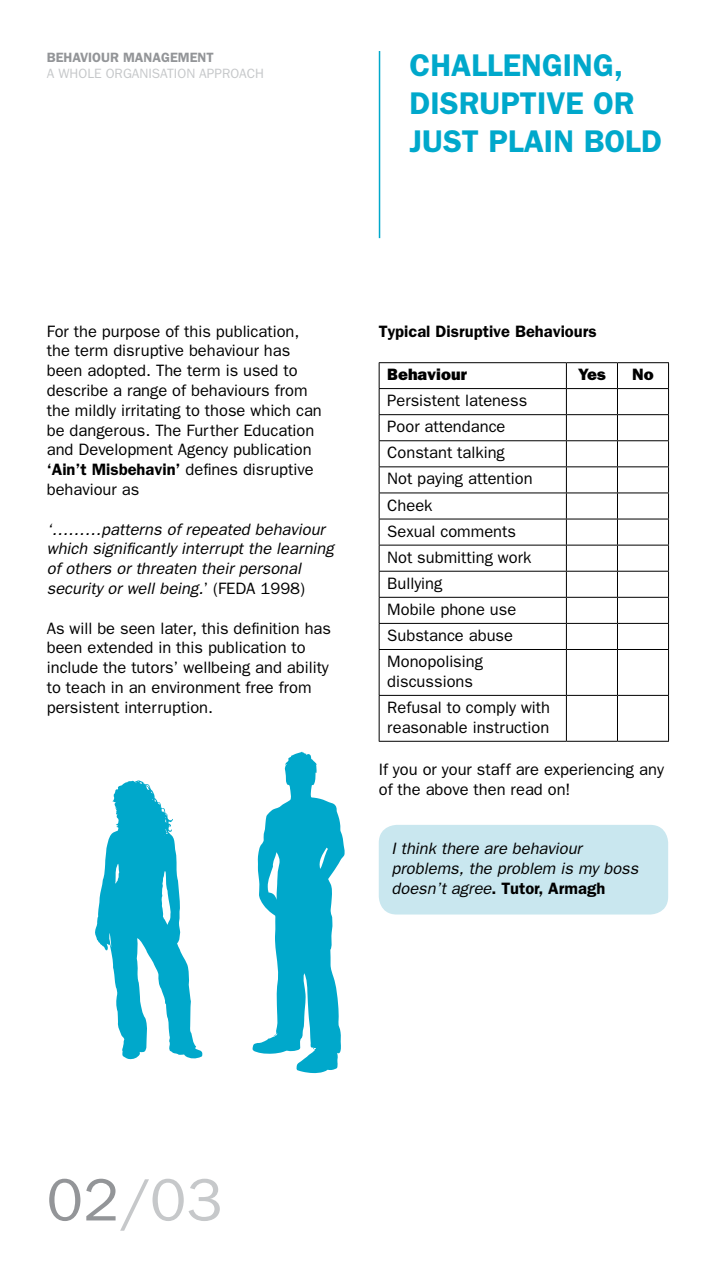
<style>
.page{position:relative;width:715px;height:1263px;background:#fff}
.page>*{position:absolute;margin:0;border:0;box-sizing:border-box;transform-origin:0 0}
.t1{font:60px "Franklin Gothic";color:#c6c8ca}
.t2{font:600 31.5px "Franklin Gothic";color:#00a8cb}
.t3{font:16.5px/19.8px "Franklin Gothic";color:#000}
.t4{font:italic 16.5px/19.8px "Franklin Gothic";color:#000}
.t5{font:600 16.5px "Franklin Gothic";color:#000}
.t6{font:800 16.5px "Franklin Gothic";color:#000}
.t7{font:13.5px "Franklin Gothic";color:#c6c8ca}
.t8{font:600 13.5px "Franklin Gothic";color:#939598}
.s1{font-weight:600}
.s2{font-style:normal}
.s3{font-weight:600;font-style:normal}
.s4{color:#939598}
</style>
<div class="page">
<div style="left:378px;top:825px;width:290px;height:89px;background:#c9e7ef;border-radius:18px"></div>
<hr style="left:378px;top:51px;width:2px;height:187px;background:#00a8cb">
<hr style="left:378px;top:362px;width:188px;height:1px;background:#000">
<hr style="left:566px;top:362px;width:51px;height:1px;background:#000">
<hr style="left:617px;top:362px;width:51px;height:1px;background:#000">
<hr style="left:378px;top:388px;width:188px;height:1px;background:#000">
<hr style="left:566px;top:388px;width:51px;height:1px;background:#000">
<hr style="left:617px;top:388px;width:51px;height:1px;background:#000">
<hr style="left:378px;top:414px;width:188px;height:1px;background:#000">
<hr style="left:566px;top:414px;width:51px;height:1px;background:#000">
<hr style="left:617px;top:414px;width:51px;height:1px;background:#000">
<hr style="left:378px;top:440px;width:188px;height:1px;background:#000">
<hr style="left:566px;top:440px;width:51px;height:1px;background:#000">
<hr style="left:617px;top:440px;width:51px;height:1px;background:#000">
<hr style="left:378px;top:466px;width:188px;height:1px;background:#000">
<hr style="left:566px;top:466px;width:51px;height:1px;background:#000">
<hr style="left:617px;top:466px;width:51px;height:1px;background:#000">
<hr style="left:378px;top:493px;width:188px;height:1px;background:#000">
<hr style="left:566px;top:493px;width:51px;height:1px;background:#000">
<hr style="left:617px;top:493px;width:51px;height:1px;background:#000">
<hr style="left:378px;top:519px;width:188px;height:1px;background:#000">
<hr style="left:566px;top:519px;width:51px;height:1px;background:#000">
<hr style="left:617px;top:519px;width:51px;height:1px;background:#000">
<hr style="left:378px;top:545px;width:188px;height:1px;background:#000">
<hr style="left:566px;top:545px;width:51px;height:1px;background:#000">
<hr style="left:617px;top:545px;width:51px;height:1px;background:#000">
<hr style="left:378px;top:571px;width:188px;height:1px;background:#000">
<hr style="left:566px;top:571px;width:51px;height:1px;background:#000">
<hr style="left:617px;top:571px;width:51px;height:1px;background:#000">
<hr style="left:378px;top:597px;width:188px;height:1px;background:#000">
<hr style="left:566px;top:597px;width:51px;height:1px;background:#000">
<hr style="left:617px;top:597px;width:51px;height:1px;background:#000">
<hr style="left:378px;top:623px;width:188px;height:1px;background:#000">
<svg style="left:378px;top:363px;width:1px;height:286px"></svg>
<hr style="left:566px;top:623px;width:51px;height:1px;background:#000">
<svg style="left:566px;top:363px;width:1px;height:286px"></svg>
<hr style="left:617px;top:623px;width:51px;height:1px;background:#000">
<svg style="left:617px;top:363px;width:1px;height:286px"></svg>
<svg style="left:668px;top:363px;width:1px;height:286px"></svg>
<hr style="left:378px;top:649px;width:188px;height:1px;background:#000">
<hr style="left:378px;top:650px;width:1px;height:45px;background:#000">
<hr style="left:566px;top:649px;width:51px;height:1px;background:#000">
<hr style="left:566px;top:650px;width:1px;height:45px;background:#000">
<hr style="left:617px;top:649px;width:51px;height:1px;background:#000">
<hr style="left:617px;top:650px;width:1px;height:45px;background:#000">
<hr style="left:668px;top:650px;width:1px;height:45px;background:#000">
<hr style="left:378px;top:695px;width:188px;height:1px;background:#000">
<hr style="left:378px;top:696px;width:1px;height:45px;background:#000">
<hr style="left:566px;top:695px;width:51px;height:1px;background:#000">
<hr style="left:566px;top:696px;width:1px;height:45px;background:#000">
<hr style="left:617px;top:695px;width:51px;height:1px;background:#000">
<hr style="left:617px;top:696px;width:1px;height:45px;background:#000">
<hr style="left:668px;top:696px;width:1px;height:45px;background:#000">
<hr style="left:378px;top:741px;width:188px;height:1px;background:#000">
<hr style="left:566px;top:741px;width:51px;height:1px;background:#000">
<hr style="left:617px;top:741px;width:51px;height:1px;background:#000">
<svg style="left:252px;top:752px;width:92px;height:321px"></svg>
<svg style="left:95px;top:780px;width:107px;height:279px"></svg>
<p class="t8" style="left:47px;top:49px;width:50px">BEHAVIOUR</p>
<p class="t8" style="left:123px;top:49px;width:22px">MANA</p>
<p class="t8" style="left:161px;top:49px;width:19px">GEMENT</p>
<p class="t7" style="left:47px;top:66px;width:32px">A Whole</p>
<p class="t7" style="left:106px;top:66px;width:18px">Organisation</p>
<p class="t7" style="left:199px;top:66px;width:17px">Approach</p>
<h2 class="t2" style="left:409px;top:47px;width:40px">CHALLEN</h2>
<h2 class="t2" style="left:542px;top:47px;width:83px">GING,</h2>
<h2 class="t2" style="left:409px;top:85px;width:18px">DISRUPTI</h2>
<h2 class="t2" style="left:546px;top:85px;width:68px">VE OR</h2>
<h2 class="t2" style="left:409px;top:123px;width:19px">JUST</h2>
<h2 class="t2" style="left:488px;top:123px;width:18px">PLAIN</h2>
<h2 class="t2" style="left:583px;top:123px;width:20px">BOLD</h2>
<p class="t3" style="left:47px;top:321px;width:276px">For the purpose of this publication, the term disruptive behaviour has been adopted. The term is used to describe a range of behaviours from the mildly irritating to those which can be dangerous. The Further Education and Development Agency publication <span class="s1">‘AIN’T MISBEHAVIN’</span> defines disruptive behaviour as</p>
<p class="t4" style="left:47px;top:519px;width:288px">‘………patterns of repeated behaviour which significantly interrupt the learning of others or threaten their personal security or well being.<span class="s2">’ (FEDA 1998)</span></p>
<p class="t3" style="left:47px;top:618px;width:286px">As will be seen later, this definition has been extended in this publication to include the tutors’ wellbeing and ability to teach in an environment free from persistent interruption.</p>
<p class="t5" style="left:378px;top:321px;width:219px">TYPICAL DISRUPTIVE BEHAVIOURS</p>
<p class="t6" style="left:387px;top:365px;width:81px">Behaviour</p>
<p class="t6" style="left:577px;top:365px;width:29px">Yes</p>
<p class="t6" style="left:632px;top:365px;width:23px">No</p>
<p class="t3" style="left:387px;top:387px;width:147px;line-height:26.1px">Persistent lateness<br>Poor attendance<br>Constant talking<br>Not paying attention<br>Cheek<br>Sexual comments<br>Not submitting work<br>Bullying<br>Mobile phone use<br>Substance abuse<br>Monopolising</p>
<p class="t3" style="left:387px;top:668px;width:164px;line-height:26.1px">discussions<br>Refusal to comply with</p>
<p class="t3" style="left:387px;top:717px;width:163px">reasonable instruction</p>
<p class="t3" style="left:378px;top:759px;width:286px">If you or your staff are experiencing any of the above then read on!</p>
<p class="t4" style="left:391px;top:838px;width:248px">I think there are behaviour problems, the problem is my boss doesn’t agree<span class="s3">. TUTOR, ARMAGH</span></p>
<h1 class="t1" style="left:47px;top:1165px;width:177px"><span class="s4">02</span>/03</h1>
</div>
